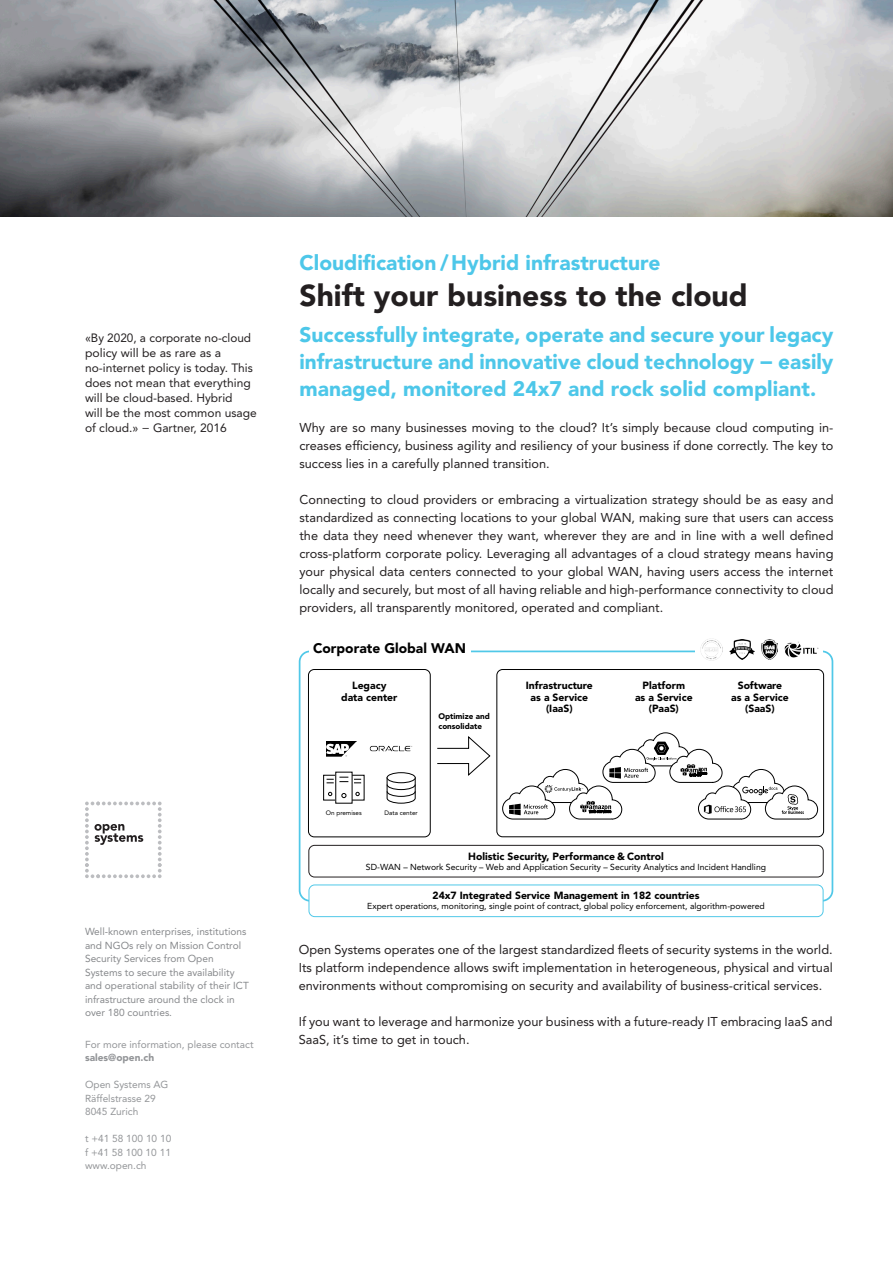
<style>
.page{position:relative;width:893px;height:1263px;background:#fff}
.page>*{position:absolute;margin:0;border:0;box-sizing:border-box;transform-origin:0 0}
.Document_Headline{font:900 30px "Avenir LT Std";color:#231f20}
.Document_Headline-2{font:900 21px/27px "Avenir LT Std";color:#4dc7e9;text-align:justify}
.t1{font:900 13.8px "Avenir LT Std";color:#000}
.Body_Text{font:12.75px/18px "Avenir LT Std";color:#231f20;text-align:justify}
.Body_Text-2{font:12px/15px "Avenir LT Std";color:#231f20}
.t2{font:900 10.35px/11.6px "Avenir LT Std";color:#000;text-align:center}
.Margin{font:10.2px/13.5px "Avenir LT Std";color:#86888b}
.Margin-2{font:10.2px "Avenir LT Std";color:#939598}
.Margin-3{font:900 10.2px "Avenir LT Std";color:#939598}
.t3{font:8.7px "Avenir LT Std";color:#000}
.t4{font:900 8.1px/9.1px "Avenir LT Std";color:#000}
.t5{font:6.3px "Avenir LT Std";color:#000}
</style>
<div class="page">
<svg style="left:85px;top:801px;width:77px;height:77px"></svg>
<img style="left:0;top:0;width:893px;height:216px">
<div style="left:308px;top:845px;width:516px;height:32px;border:1px solid #231f20;border-radius:6px"></div>
<div style="left:309px;top:884px;width:514px;height:33px;border:1px solid #50c8e8;border-radius:6px"></div>
<svg style="left:437px;top:736px;width:54px;height:40px"></svg>
<div style="left:496px;top:669px;width:328px;height:168px;border:1px solid #000;border-radius:6px"></div>
<svg style="left:502px;top:732px;width:317px;height:88px"></svg>
<div style="left:323px;top:775px;width:13px;height:25px;background:#fff;border:1px solid #000"></div>
<svg style="left:328px;top:792px;width:4px;height:4px"></svg>
<svg style="left:352px;top:775px;width:13px;height:25px"></svg>
<svg style="left:354px;top:779px;width:7px;height:4px"></svg>
<svg style="left:355px;top:792px;width:5px;height:4px"></svg>
<svg style="left:327px;top:777px;width:21px;height:6px"></svg>
<svg style="left:341px;top:793px;width:5px;height:5px"></svg>
<div style="left:387px;top:772px;width:29px;height:11px;border:1px solid #000;border-radius:50%"></div>
<svg style="left:387px;top:777px;width:29px;height:27px"></svg>
<div style="left:308px;top:669px;width:123px;height:168px;border:1px solid #000;border-radius:6px"></div>
<img style="left:326px;top:741px;width:30px;height:16px">
<img style="left:370px;top:745px;width:43px;height:6px">
<img style="left:761px;top:640px;width:17px;height:19px">
<img style="left:701px;top:639px;width:21px;height:21px">
<img style="left:785px;top:642px;width:33px;height:15px">
<img style="left:729px;top:640px;width:25px;height:19px">
<p class="Body_Text-2" style="left:85px;top:330px;width:173px">«By 2020, a corporate no-cloud policy will be as rare as a no-internet policy is today. This does not mean that everything will be cloud-based. Hybrid<br>will be the most common usage of cloud.» − Gartner, 2016</p>
<p class="Margin" style="left:85px;top:925px;width:165px">Well-known enterprises, institutions and NGOs rely on Mission Control<br>Security Services from Open<br>Systems to secure the availability and operational stability of their ICT infrastructure around the clock in over 180 countries.</p>
<p class="Margin-2" style="left:85px;top:1038px;width:170px">For more information, please contact</p>
<p class="Margin-3" style="left:85px;top:1052px;width:71px">sales@open.ch</p>
<p class="Margin-2" style="left:85px;top:1079px;width:85px">Open Systems AG</p>
<p class="Margin-2" style="left:85px;top:1092px;width:72px">Räffelstrasse 29</p>
<p class="Margin-2" style="left:85px;top:1106px;width:55px">8045 Zurich</p>
<p class="Margin-2" style="left:85px;top:1133px;width:88px">t +41 58 100 10 10</p>
<p class="Margin-2" style="left:85px;top:1146px;width:87px">f +41 58 100 10 11</p>
<p class="Margin-2" style="left:85px;top:1160px;width:63px">www.open.ch</p>
<p class="Document_Headline-2" style="left:299px;top:249px;width:362px">Cloudification /Hybrid infrastructure</p>
<p class="Document_Headline" style="left:299px;top:277px;width:450px">Shift your business to the cloud</p>
<p class="Document_Headline-2" style="left:299px;top:321px;width:535px">Successfully integrate, operate and secure your legacy infrastructure and innovative cloud technology − easily managed, monitored 24x7 and rock solid compliant.</p>
<p class="Body_Text" style="left:299px;top:419px;width:535px">Why are so many businesses moving to the cloud? It’s simply because cloud computing in&shy;creases efficiency, business agility and resiliency of your business if done correctly. The key to success lies in a carefully planned transition.</p>
<p class="Body_Text" style="left:299px;top:491px;width:536px">Connecting to cloud providers or embracing a virtualization strategy should be as easy and standardized as connecting locations to your global WAN, making sure that users can access the data they need whenever they want, wherever they are and in line with a well defined cross-platform corporate policy. Leveraging all advantages of a cloud strategy means having your physical data centers connected to your global WAN, having users access the internet locally and securely, but most of all having reliable and high-performance connectivity to cloud providers, all transparently monitored, operated and compliant.</p>
<p class="t1" style="left:313px;top:639px;width:154px">Corporate Global WAN</p>
<p class="t2" style="left:341px;top:680px;width:58px">Legacy data center</p>
<p class="t4" style="left:438px;top:712px;width:53px">Optimize and consolidate</p>
<p class="t5" style="left:326px;top:809px;width:37px">On premises</p>
<p class="t5" style="left:384px;top:809px;width:35px">Data center</p>
<p class="t2" style="left:526px;top:680px;width:68px">Infrastructure as a Service (IaaS)</p>
<p class="t2" style="left:731px;top:680px;width:59px">Software<br>as a Service (SaaS)</p>
<p class="t2" style="left:635px;top:680px;width:59px">Platform<br>as a Service (PaaS)</p>
<p class="t2" style="left:468px;top:850px;width:197px">Holistic Security, Performance &amp; Control</p>
<p class="t3" style="left:366px;top:862px;width:402px">SD-WAN – Network Security – Web and Application Security – Security Analytics and Incident Handling</p>
<p class="t2" style="left:432px;top:889px;width:269px">24x7 Integrated Service Management in 182 countries</p>
<p class="t3" style="left:367px;top:901px;width:399px">Expert operations, monitoring, single point of contract, global policy enforcement, algorithm-powered</p>
<p class="Body_Text" style="left:299px;top:941px;width:535px">Open Systems operates one of the largest standardized fleets of security systems in the world.<br>Its platform independence allows swift implementation in heterogeneous, physical and virtual environments without compromising on security and availability of business-critical services.</p>
<p class="Body_Text" style="left:299px;top:1013px;width:535px">If you want to leverage and harmonize your business with a future-ready IT embracing IaaS and<br>SaaS, it’s time to get in touch.</p>
</div>
